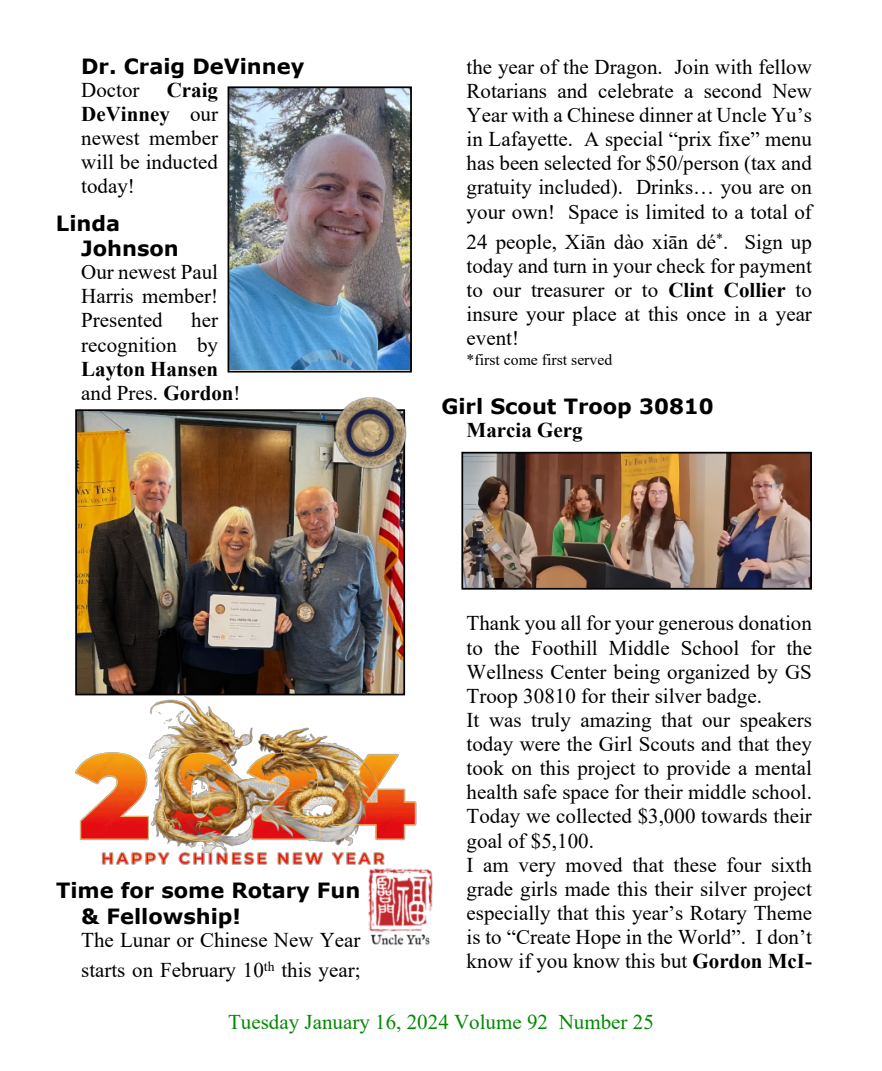
<style>
.page{position:relative;width:882px;height:1071px;background:#fff}
.page>*{position:absolute;margin:0;border:0;box-sizing:border-box;transform-origin:0 0}
.t1{font:21px/24.2px "Times New Roman";color:#000;text-align:justify}
.t2{font:700 21px/25.6px "Verdana";color:#000}
.t3{font:21px "Times New Roman";color:#008900}
.t4{font:700 21px/24.2px "Times New Roman";color:#000}
.t5{font:15.75px "Times New Roman";color:#000}
.s1{font-weight:700}
.s2{font-weight:400}
</style>
<div class="page">
<img style="left:75px;top:696px;width:342px;height:169px">
<img style="left:368px;top:868px;width:65px;height:77px">
<img style="left:464px;top:455px;width:345px;height:132px">
<div style="left:461px;top:452px;width:351px;height:138px;border:2px solid #000"></div>
<img style="left:78px;top:412px;width:324px;height:280px">
<div style="left:75px;top:409px;width:330px;height:286px;border:2px solid #000"></div>
<img style="left:327px;top:397px;width:80px;height:74px">
<img style="left:231px;top:89px;width:178px;height:281px">
<div style="left:228px;top:86px;width:184px;height:287px;border:2px solid #000"></div>
<p class="t2" style="left:81px;top:55px;width:225px">Dr. Craig DeVinney</p>
<p class="t1" style="left:81px;top:80px;width:60px">Doctor</p>
<p class="t1" style="left:81px;top:80px;width:138px;text-indent:86px"><span class="s1">Craig DeVinney</span> our newest member will be inducted today!</p>
<p class="t2" style="left:81px;top:212px;width:99px;text-indent:-25px">Linda<br>Johnson</p>
<p class="t1" style="left:81px;top:262px;width:138px">Our newest Paul Harris member!<br>Presented</p>
<p class="t1" style="left:81px;top:310px;width:138px;text-align:right">her<br>recognition by</p>
<p class="t4" style="left:81px;top:359px;width:161px">Layton Hansen <span class="s2">and Pres.</span> Gordon<span class="s2">!</span></p>
<p class="t2" style="left:81px;top:879px;width:281px;text-indent:-25px">Time for some Rotary Fun &amp; Fellowship!</p>
<p class="t1" style="left:81px;top:927px;width:281px;line-height:30.3px">The Lunar or Chinese New Year starts on February 10<sup>th</sup> this year;</p>
<p class="t1" style="left:467px;top:57px;width:347px">the year of the Dragon. Join with fellow Rotarians and celebrate a second New Year with a Chinese dinner at Uncle Yu’s in Lafayette. A special “prix fixe” menu has been selected for $50/person (tax and gratuity included). Drinks… you are on your own! Space is limited to a total of</p>
<p class="t1" style="left:467px;top:232px;width:347px">24 people, Xiān dào xiān dé<sup>*</sup>. Sign up today and turn in your check for payment to our treasurer or to <span class="s1">Clint Collier</span> to insure your place at this once in a year event!</p>
<p class="t5" style="left:467px;top:354px;width:147px">*first come first served</p>
<p class="t2" style="left:441px;top:396px;width:274px">Girl Scout Troop 30810</p>
<p class="t4" style="left:467px;top:420px;width:118px">Marcia Gerg</p>
<p class="t1" style="left:467px;top:613px;width:347px;text-align:left">Thank you all for your generous donation to the Foothill Middle School for the Wellness Center being organized by GS Troop 30810 for their silver badge.<br>It was truly amazing that our speakers today were the Girl Scouts and that they took on this project to provide a mental health safe space for their middle school.<br>Today we collected $3,000 towards their goal of $5,100.<br>I am very moved that these four sixth grade girls made this their silver project especially that this year’s Rotary Theme is to “Create Hope in the World”. I don’t know if you know this but <span class="s1">Gordon McI-</span></p>
<p class="t3" style="left:228px;top:1014px;width:427px">Tuesday January 16, 2024 Volume 92 Number 25</p>
</div>
